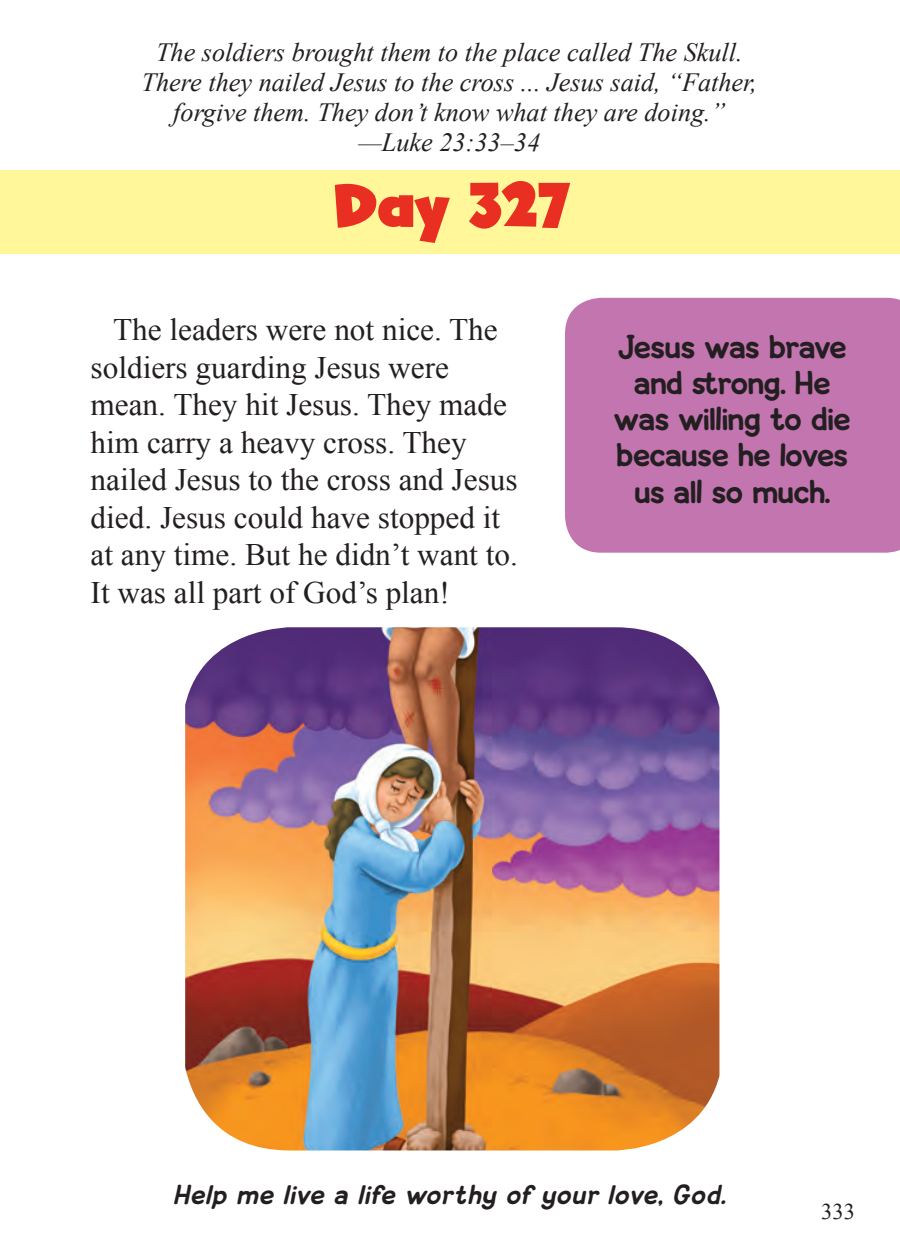
<style>
.page{position:relative;width:900px;height:1260px;background:#fff}
.page>*{position:absolute;margin:0;border:0;box-sizing:border-box;transform-origin:0 0}
.t1{font:62.5px "Ghost Kid AOE Pro";color:#e82f21}
.BODY_COPY{font:31.25px/37.5px "Times New Roman";color:#231f20}
.CALL_OUT{font:30px "Loose";color:#231f20}
.SCRIPTURE_AT_TOP{font:italic 26.25px "Times New Roman";color:#231f20}
.t2{font:italic 25px "Loose";letter-spacing:.05em;color:#231f20}
.t3{font:22.5px "Times New Roman";color:#231f20}
</style>
<div class="page">
<div style="left:0;top:171px;width:900px;height:83px;background:#fff79a"></div>
<div style="left:565px;top:298px;width:335px;height:255px;background:#c375b0"></div>
<img style="left:185px;top:627px;width:534px;height:523px">
<p class="SCRIPTURE_AT_TOP" style="left:156px;top:35px;width:588px">The soldiers brought them to the place called The Skull.</p>
<p class="SCRIPTURE_AT_TOP" style="left:142px;top:65px;width:617px">There they nailed Jesus to the cross ... Jesus said, “Father,</p>
<p class="SCRIPTURE_AT_TOP" style="left:173px;top:95px;width:554px">forgive them. They don’t know what they are doing.”</p>
<p class="SCRIPTURE_AT_TOP" style="left:359px;top:125px;width:183px">—Luke 23:33–34</p>
<h1 class="t1" style="left:335px;top:165px;width:237px">Day 327</h1>
<p class="BODY_COPY" style="left:91px;top:311px;width:429px;text-indent:22px">The leaders were not nice. The soldiers guarding Jesus were mean. They hit Jesus. They made him carry a heavy cross. They nailed Jesus to the cross and Jesus died. Jesus could have stopped it at any time. But he didn’t want to.<br>It was all part of God’s plan!</p>
<p class="CALL_OUT" style="left:619px;top:326px;width:229px">Jesus was brave</p>
<p class="CALL_OUT" style="left:634px;top:362px;width:198px">and strong. He</p>
<p class="CALL_OUT" style="left:614px;top:398px;width:238px">was willing to die</p>
<p class="CALL_OUT" style="left:617px;top:435px;width:233px">because he loves</p>
<p class="CALL_OUT" style="left:635px;top:471px;width:197px">us all so much.</p>
<p class="t2" style="left:174px;top:1177px;width:554px">Help me live a life worthy of your love, God.</p>
<p class="t3" style="left:821px;top:1196px;width:35px">333</p>
</div>
